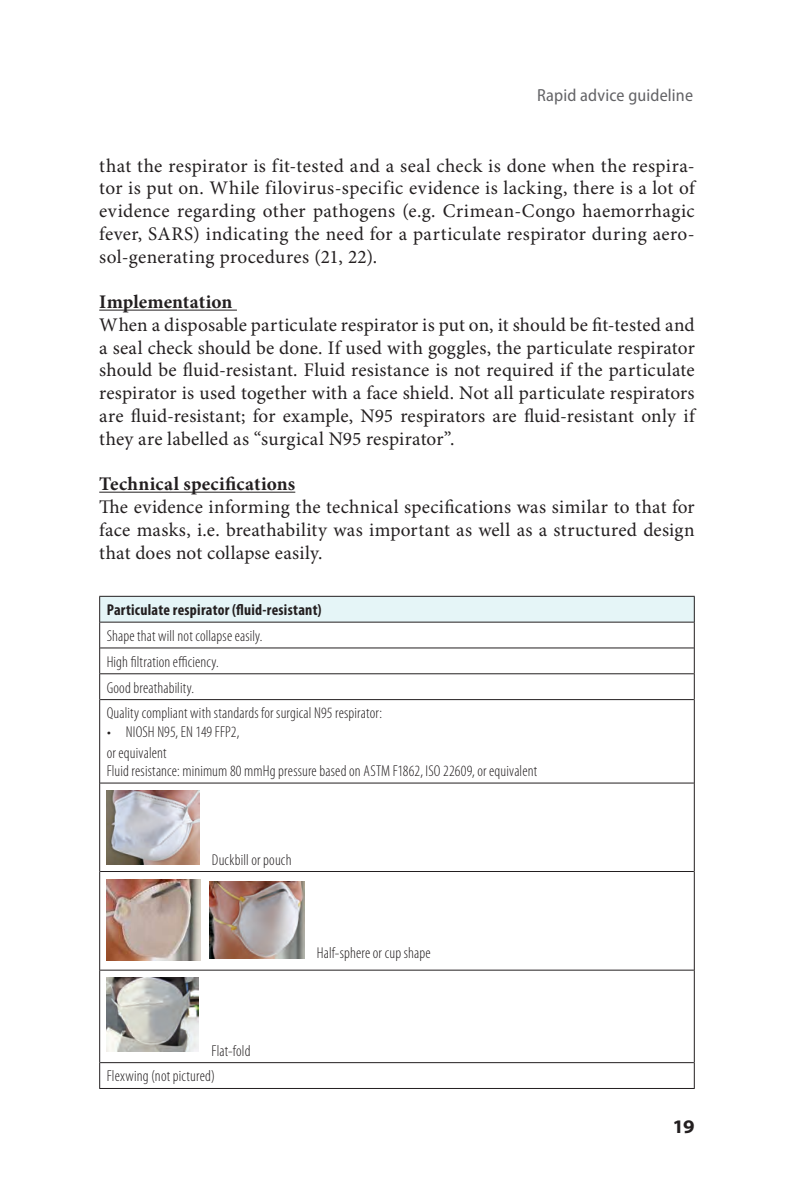
<style>
.page{position:relative;width:794px;height:1191px;background:#fff}
.page>*{position:absolute;margin:0;border:0;box-sizing:border-box;transform-origin:0 0}
.t1{font:19.25px/22.8px "Minion Pro";letter-spacing:.015em;color:#231f20;text-align:justify}
.t2{font:700 19.25px "Minion Pro";letter-spacing:.01em;color:#231f20}
.t3{font:700 semi-expanded 19.25px "Myriad Pro";color:#231f20}
.t4{font:semi-condensed 17.5px "Myriad Pro";letter-spacing:.01em;color:#636366}
.t5{font:300 condensed 15.75px/25.9px "Myriad Pro";letter-spacing:.01em;color:#231f20}
.t6{font:700 condensed 15.75px "Myriad Pro";letter-spacing:.015em;color:#231f20}
</style>
<div class="page">
<hr style="left:99px;top:310px;width:138px;height:1px;background:#231f20">
<hr style="left:99px;top:492px;width:196px;height:1px;background:#231f20">
<div style="left:100px;top:596px;width:594px;height:26px;background:#e5f5f7"></div>
<hr style="left:99px;top:1088px;width:595px;height:1px;background:#231f20">
<hr style="left:99px;top:699px;width:1px;height:84px;background:#231f20">
<hr style="left:99px;top:783px;width:1px;height:88px;background:#231f20">
<hr style="left:99px;top:871px;width:1px;height:99px;background:#231f20">
<hr style="left:99px;top:970px;width:1px;height:92px;background:#231f20">
<svg style="left:99px;top:1062px;width:1px;height:26px"></svg>
<hr style="left:694px;top:699px;width:1px;height:84px;background:#231f20">
<hr style="left:694px;top:783px;width:1px;height:88px;background:#231f20">
<hr style="left:694px;top:871px;width:1px;height:99px;background:#231f20">
<hr style="left:694px;top:970px;width:1px;height:92px;background:#231f20">
<svg style="left:694px;top:1062px;width:1px;height:26px"></svg>
<hr style="left:100px;top:647px;width:594px;height:1px;background:#231f20">
<hr style="left:100px;top:673px;width:594px;height:1px;background:#231f20">
<hr style="left:100px;top:699px;width:594px;height:1px;background:#231f20">
<hr style="left:100px;top:782px;width:594px;height:1px;background:#231f20">
<hr style="left:100px;top:871px;width:594px;height:1px;background:#231f20">
<hr style="left:100px;top:969px;width:594px;height:1px;background:#231f20">
<hr style="left:100px;top:1062px;width:594px;height:1px;background:#231f20">
<hr style="left:99px;top:596px;width:595px;height:1px;background:#231f20">
<svg style="left:99px;top:597px;width:1px;height:102px"></svg>
<svg style="left:694px;top:597px;width:1px;height:102px"></svg>
<hr style="left:100px;top:622px;width:594px;height:1px;background:#231f20">
<img style="left:107px;top:790px;width:92px;height:74px">
<img style="left:107px;top:879px;width:93px;height:81px">
<img style="left:209px;top:881px;width:95px;height:78px">
<img style="left:107px;top:977px;width:92px;height:74px">
<p class="t4" style="left:537px;top:85px;width:157px">Rapid advice guideline</p>
<p class="t1" style="left:99px;top:155px;width:597px">that the respirator is fit-tested and a seal check is done when the respira&shy;tor is put on. While filovirus-specific evidence is lacking, there is a lot of evidence regarding other pathogens (e.g. Crimean-Congo haemorrhagic fever, SARS) indicating the need for a particulate respirator during aero&shy;sol-generating procedures (21, 22).</p>
<p class="t2" style="left:99px;top:290px;width:135px">Implementation</p>
<p class="t1" style="left:99px;top:314px;width:597px">When a disposable particulate respirator is put on, it should be fit-tested and a seal check should be done. If used with goggles, the particulate respirator should be fluid-resistant. Fluid resistance is not required if the particulate respirator is used together with a face shield. Not all particulate respirators are fluid-resistant; for example, N95 respirators are fluid-resistant only if they are labelled as “surgical N95 respirator”.</p>
<p class="t2" style="left:99px;top:472px;width:197px">Technical specifications</p>
<p class="t1" style="left:99px;top:496px;width:597px">The evidence informing the technical specifications was similar to that for face masks, i.e. breathability was important as well as a structured design that does not collapse easily.</p>
<p class="t6" style="left:107px;top:601px;width:216px">Particulate respirator (fluid-resistant)</p>
<p class="t5" style="left:107px;top:623px;width:277px">Shape that will not collapse easily.<br>High filtration efficiency.<br>Good breathability.<br>Quality compliant with standards for surgical N95 respirator:</p>
<p class="t5" style="left:107px;top:721px;width:134px;line-height:20.8px">• NIOSH N95, EN 149 FFP2, or equivalent</p>
<p class="t5" style="left:107px;top:758px;width:432px">Fluid resistance: minimum 80 mmHg pressure based on ASTM F1862, ISO 22609, or equivalent</p>
<p class="t5" style="left:212px;top:846px;width:81px">Duckbill or pouch</p>
<p class="t5" style="left:317px;top:940px;width:115px">Half-sphere or cup shape</p>
<p class="t5" style="left:107px;top:1037px;width:145px;text-indent:105px">Flat-fold<br>Flexwing (not pictured)</p>
<p class="t3" style="left:672px;top:1116px;width:24px">19</p>
</div>
